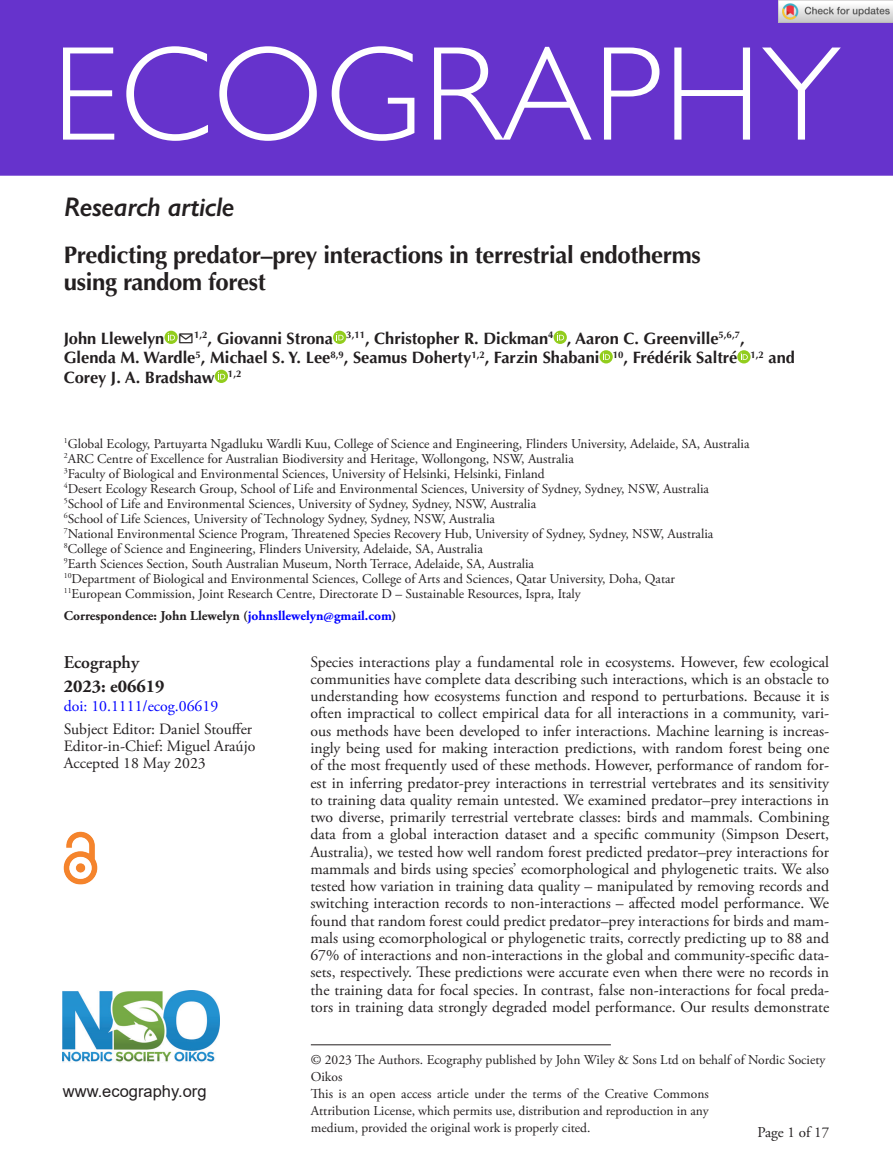
<style>
.page{position:relative;width:893px;height:1174px;background:#fff}
.page>*{position:absolute;margin:0;border:0;box-sizing:border-box;transform-origin:0 0}
.ECOG_Title{font:300 135px "Gill Sans Std";letter-spacing:.01em;color:#fff}
.AT_TYPE{font:italic 600 27px "Gill Sans";letter-spacing:-.015em;color:#231f20}
.CT{font:700 24px/27px "Optima LT Std";letter-spacing:-.015em;color:#231f20}
.Corres{font:700 18px "Adobe Garamond Pro";color:#231f20}
.t1{font:600 18px "Adobe Garamond Pro";color:#231f20}
.AU{font:700 16.5px/19.5px "Optima LT Std";color:#231f20}
.t2{font:16.5px "Arial";color:#231f20}
.ABS_TXT{font:15.75px/17.2px "Adobe Garamond Pro";color:#231f20;text-align:justify}
.Doi_No{font:15.75px "Adobe Garamond Pro";color:#00f}
.t3{font:15px "Adobe Garamond Pro";color:#231f20}
.Address{font:13.5px/16.8px "Adobe Garamond Pro";color:#231f20;text-align:justify}
.FM_Note{font:13.5px/17px "Adobe Garamond Pro";color:#231f20}
.Corres-2{font:700 13.5px "Adobe Garamond Pro";color:#231f20}
.s1{color:#00f}
</style>
<div class="page">
<div style="left:0;top:0;width:893px;height:176px;background:#63c"></div>
<img style="left:63px;top:990px;width:156px;height:72px">
<img style="left:64px;top:831px;width:34px;height:53px">
<hr style="left:311px;top:1044px;width:300px;height:1px;background:#231f20">
<svg style="left:164px;top:331px;width:14px;height:13px"></svg>
<svg style="left:168px;top:333px;width:7px;height:7px"></svg>
<svg style="left:333px;top:331px;width:13px;height:13px"></svg>
<svg style="left:336px;top:333px;width:8px;height:7px"></svg>
<svg style="left:554px;top:331px;width:13px;height:13px"></svg>
<svg style="left:557px;top:333px;width:7px;height:7px"></svg>
<svg style="left:599px;top:350px;width:14px;height:13px"></svg>
<svg style="left:603px;top:353px;width:7px;height:7px"></svg>
<svg style="left:737px;top:350px;width:14px;height:13px"></svg>
<svg style="left:741px;top:353px;width:7px;height:7px"></svg>
<svg style="left:215px;top:370px;width:13px;height:13px"></svg>
<svg style="left:218px;top:372px;width:7px;height:7px"></svg>
<img style="left:779px;top:0;width:114px;height:23px">
<p class="ECOG_Title" style="left:52px;top:18px;width:790px">ECOGRAPHY</p>
<p class="AT_TYPE" style="left:64px;top:191px;width:172px">Research article</p>
<p class="CT" style="left:64px;top:242px;width:639px">Predicting predator–prey interactions in terrestrial endotherms using random forest</p>
<p class="AU" style="left:64px;top:329px;width:733px">John Llewelyn ✉<sup>1,2</sup>, Giovanni Strona <sup>3,11</sup>, Christopher R. Dickman<sup>4</sup> , Aaron C. Greenville<sup>5,6,7</sup>,<br>Glenda M. Wardle<sup>5</sup>, Michael S. Y. Lee<sup>8,9</sup>, Seamus Doherty<sup>1,2</sup>, Farzin Shabani <sup>10</sup>, Frédérik Saltré <sup>1,2</sup> and<br>Corey J. A. Bradshaw <sup>1,2</sup></p>
<p class="Address" style="left:64px;top:435px;width:687px"><sup>1</sup>Global Ecology, Partuyarta Ngadluku Wardli Kuu, College of Science and Engineering, Flinders University, Adelaide, SA, Australia</p>
<p class="Address" style="left:64px;top:450px;width:511px"><sup>2</sup>ARC Centre of Excellence for Australian Biodiversity and Heritage, Wollongong, NSW, Australia</p>
<p class="Address" style="left:64px;top:465px;width:482px"><sup>3</sup>Faculty of Biological and Environmental Sciences, University of Helsinki, Helsinki, Finland</p>
<p class="Address" style="left:64px;top:480px;width:647px"><sup>4</sup>Desert Ecology Research Group, School of Life and Environmental Sciences, University of Sydney, Sydney, NSW, Australia</p>
<p class="Address" style="left:64px;top:495px;width:474px"><sup>5</sup>School of Life and Environmental Sciences, University of Sydney, Sydney, NSW, Australia</p>
<p class="Address" style="left:64px;top:510px;width:433px"><sup>6</sup>School of Life Sciences, University of Technology Sydney, Sydney, NSW, Australia</p>
<p class="Address" style="left:64px;top:525px;width:651px"><sup>7</sup>National Environmental Science Program, Threatened Species Recovery Hub, University of Sydney, Sydney, NSW, Australia</p>
<p class="Address" style="left:64px;top:540px;width:421px"><sup>8</sup>College of Science and Engineering, Flinders University, Adelaide, SA, Australia</p>
<p class="Address" style="left:64px;top:555px;width:472px"><sup>9</sup>Earth Sciences Section, South Australian Museum, North Terrace, Adelaide, SA, Australia</p>
<p class="Address" style="left:64px;top:570px;width:613px"><sup>10</sup>Department of Biological and Environmental Sciences, College of Arts and Sciences, Qatar University, Doha, Qatar</p>
<p class="Address" style="left:64px;top:585px;width:518px"><sup>11</sup>European Commission, Joint Research Centre, Directorate D – Sustainable Resources, Ispra, Italy</p>
<p class="Corres-2" style="left:64px;top:608px;width:334px">Correspondence: John Llewelyn (<span class="s1">johnsllewelyn@gmail.com</span>)</p>
<p class="t1" style="left:64px;top:652px;width:77px">Ecography</p>
<p class="Corres" style="left:64px;top:676px;width:102px">2023: e06619</p>
<p class="Doi_No" style="left:64px;top:696px;width:156px">doi: 10.1111/ecog.06619</p>
<p class="ABS_TXT" style="left:64px;top:720px;width:190px">Subject Editor: Daniel Stouffer</p>
<p class="ABS_TXT" style="left:64px;top:737px;width:193px">Editor-in-Chief: Miguel Araújo</p>
<p class="ABS_TXT" style="left:64px;top:755px;width:144px">Accepted 18 May 2023</p>
<p class="t2" style="left:63px;top:1079px;width:145px">www.ecography.org</p>
<p class="ABS_TXT" style="left:310px;top:653px;width:520px">Species interactions play a fundamental role in ecosystems. However, few ecological communities have complete data describing such interactions, which is an obstacle to understanding how ecosystems function and respond to perturbations. Because it is often impractical to collect empirical data for all interactions in a community, vari&shy;ous methods have been developed to infer interactions. Machine learning is increas&shy;ingly being used for making interaction predictions, with random forest being one of the most frequently used of these methods. However, performance of random for&shy;est in inferring predator-prey interactions in terrestrial vertebrates and its sensitivity to training data quality remain untested. We examined predator–prey interactions in two diverse, primarily terrestrial vertebrate classes: birds and mammals. Combining data from a global interaction dataset and a specific community (Simpson Desert, Australia), we tested how well random forest predicted predator–prey interactions for mammals and birds using species’ ecomorphological and phylogenetic traits. We also tested how variation in training data quality – manipulated by removing records and switching interaction records to non-interactions – affected model performance. We found that random forest could predict predator–prey interactions for birds and mam&shy;mals using ecomorphological or phylogenetic traits, correctly predicting up to 88 and 67% of interactions and non-interactions in the global and community-specific data&shy;sets, respectively. These predictions were accurate even when there were no records in the training data for focal species. In contrast, false non-interactions for focal preda&shy;tors in training data strongly degraded model performance. Our results demonstrate</p>
<p class="FM_Note" style="left:311px;top:1052px;width:516px">© 2023 The Authors. Ecography published by John Wiley &amp; Sons Ltd on behalf of Nordic Society<br>Oikos</p>
<p class="Address" style="left:311px;top:1086px;width:399px">This is an open access article under the terms of the Creative Commons Attribution License, which permits use, distribution and reproduction in any medium, provided the original work is properly cited.</p>
<p class="t3" style="left:757px;top:1123px;width:73px">Page 1 of 17</p>
</div>
